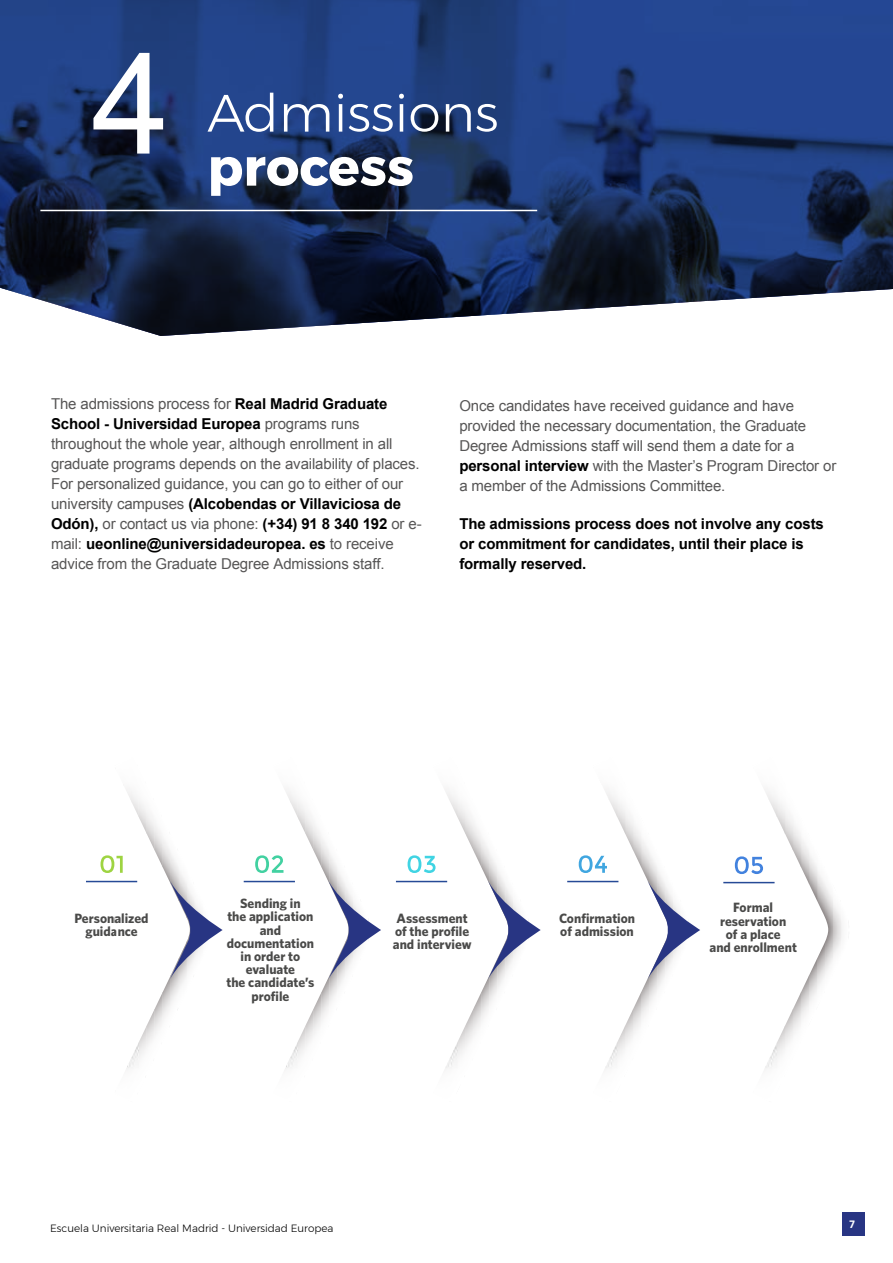
<style>
.page{position:relative;width:893px;height:1263px;background:#fff}
.page>*{position:absolute;margin:0;border:0;box-sizing:border-box;transform-origin:0 0}
.t1{font:140.7px "Arial";color:#fff}
.t2{font:300 52.5px "Montserrat";color:#fff}
.t3{font:700 52.5px "Montserrat";color:#fff}
.t4{font:15px/20.1px "Arial";letter-spacing:-.01em;color:#575656}
.t5{font:700 15px/20px "Arial";letter-spacing:-.01em;color:#000}
.t6{font:700 13.5px/13.2px "Whitney";color:#4a4a49;text-align:center}
.t7{font:700 12px "Calibri";color:#fff}
.t8{font:300 10.5px "Montserrat";color:#000}
.s1{font-weight:700;color:#000}
</style>
<div class="page">
<div style="left:842px;top:1212px;width:22px;height:23px;background:#283583"></div>
<svg style="left:0;top:0;width:893px;height:336px;background:#2b4171"></svg>
<hr style="left:40px;top:210px;width:497px;height:1px;background:#fff">
<img style="left:139px;top:1028px;width:7px;height:30px">
<img style="left:146px;top:1011px;width:8px;height:36px">
<svg style="left:127px;top:1059px;width:11px;height:9px"></svg>
<img style="left:131px;top:1042px;width:8px;height:17px">
<img style="left:154px;top:994px;width:8px;height:41px">
<img style="left:162px;top:979px;width:9px;height:43px">
<img style="left:179px;top:981px;width:5px;height:8px">
<img style="left:179px;top:870px;width:6px;height:9px">
<img style="left:162px;top:839px;width:9px;height:41px">
<img style="left:154px;top:824px;width:9px;height:43px">
<img style="left:147px;top:812px;width:8px;height:38px">
<img style="left:139px;top:801px;width:8px;height:33px">
<img style="left:131px;top:791px;width:8px;height:26px">
<img style="left:126px;top:789px;width:5px;height:11px">
<img style="left:297px;top:1027px;width:8px;height:31px">
<img style="left:305px;top:1010px;width:8px;height:37px">
<svg style="left:286px;top:1059px;width:11px;height:9px"></svg>
<img style="left:290px;top:1044px;width:7px;height:15px">
<img style="left:313px;top:993px;width:8px;height:42px">
<img style="left:321px;top:981px;width:8px;height:40px">
<img style="left:337px;top:981px;width:5px;height:17px">
<img style="left:338px;top:871px;width:5px;height:8px">
<img style="left:330px;top:854px;width:8px;height:25px">
<img style="left:321px;top:839px;width:9px;height:40px">
<img style="left:313px;top:822px;width:9px;height:45px">
<img style="left:306px;top:812px;width:7px;height:37px">
<img style="left:297px;top:800px;width:9px;height:34px">
<img style="left:289px;top:791px;width:8px;height:24px">
<img style="left:285px;top:789px;width:4px;height:9px">
<img style="left:457px;top:1027px;width:8px;height:31px">
<img style="left:465px;top:1010px;width:8px;height:37px">
<svg style="left:445px;top:1059px;width:12px;height:9px"></svg>
<img style="left:450px;top:1044px;width:7px;height:15px">
<img style="left:473px;top:993px;width:8px;height:42px">
<img style="left:481px;top:980px;width:8px;height:41px">
<img style="left:497px;top:981px;width:5px;height:17px">
<img style="left:498px;top:871px;width:5px;height:8px">
<img style="left:489px;top:852px;width:9px;height:27px">
<img style="left:481px;top:837px;width:8px;height:42px">
<img style="left:473px;top:822px;width:8px;height:44px">
<img style="left:465px;top:810px;width:8px;height:39px">
<img style="left:457px;top:800px;width:8px;height:33px">
<img style="left:449px;top:791px;width:8px;height:25px">
<img style="left:445px;top:789px;width:4px;height:9px">
<img style="left:617px;top:1026px;width:8px;height:32px">
<img style="left:625px;top:1009px;width:8px;height:38px">
<svg style="left:605px;top:1059px;width:12px;height:9px"></svg>
<img style="left:609px;top:1043px;width:8px;height:16px">
<img style="left:633px;top:993px;width:8px;height:42px">
<img style="left:641px;top:981px;width:8px;height:39px">
<img style="left:657px;top:981px;width:5px;height:9px">
<img style="left:641px;top:838px;width:8px;height:41px">
<img style="left:633px;top:823px;width:8px;height:44px">
<img style="left:625px;top:810px;width:8px;height:40px">
<img style="left:617px;top:800px;width:8px;height:33px">
<img style="left:609px;top:791px;width:8px;height:25px">
<img style="left:605px;top:789px;width:4px;height:10px">
<img style="left:777px;top:1026px;width:8px;height:32px">
<img style="left:785px;top:1009px;width:8px;height:38px">
<svg style="left:765px;top:1059px;width:12px;height:9px"></svg>
<img style="left:769px;top:1043px;width:8px;height:16px">
<img style="left:793px;top:992px;width:8px;height:43px">
<img style="left:801px;top:976px;width:8px;height:44px">
<img style="left:809px;top:959px;width:8px;height:45px">
<img style="left:817px;top:942px;width:8px;height:47px">
<img style="left:825px;top:884px;width:8px;height:90px">
<img style="left:841px;top:921px;width:2px;height:18px">
<img style="left:817px;top:869px;width:8px;height:48px">
<img style="left:809px;top:853px;width:8px;height:48px">
<img style="left:801px;top:838px;width:8px;height:46px">
<img style="left:793px;top:823px;width:8px;height:44px">
<img style="left:785px;top:810px;width:8px;height:40px">
<img style="left:777px;top:800px;width:8px;height:34px">
<img style="left:769px;top:791px;width:8px;height:26px">
<img style="left:764px;top:789px;width:5px;height:10px">
<svg style="left:169px;top:879px;width:54px;height:102px"></svg>
<svg style="left:327px;top:879px;width:54px;height:102px"></svg>
<svg style="left:487px;top:879px;width:54px;height:102px"></svg>
<svg style="left:646px;top:879px;width:54px;height:102px"></svg>
<svg style="left:101px;top:855px;width:22px;height:18px"></svg>
<hr style="left:86px;top:881px;width:51px;height:1px;background:#264a96">
<svg style="left:255px;top:855px;width:28px;height:18px"></svg>
<hr style="left:244px;top:881px;width:51px;height:1px;background:#264a96">
<svg style="left:408px;top:855px;width:28px;height:18px"></svg>
<hr style="left:396px;top:881px;width:51px;height:1px;background:#264a96">
<svg style="left:579px;top:855px;width:28px;height:18px"></svg>
<hr style="left:567px;top:881px;width:51px;height:1px;background:#264a96">
<svg style="left:735px;top:856px;width:28px;height:18px"></svg>
<hr style="left:723px;top:882px;width:52px;height:1px;background:#264a96">
<h1 class="t1" style="left:92px;top:12px;width:80px">4</h1>
<h2 class="t2" style="left:207px;top:74px;width:293px">Admissions</h2>
<h2 class="t3" style="left:207px;top:125px;width:208px">process</h2>
<p class="t4" style="left:51px;top:394px;width:372px">The admissions process for <span class="s1">Real Madrid Graduate School - Universidad Europea</span> programs runs throughout the whole year, although enrollment in all graduate programs depends on the availability of places.<br>For personalized guidance, you can go to either of our university campuses <span class="s1">(Alcobendas or Villaviciosa de Odón),</span> or contact us via phone: <span class="s1">(+34) 91 8 340 192</span> or e&shy;mail: <span class="s1">ueonline@universidadeuropea. es</span> to receive advice from the Graduate Degree Admissions staff.</p>
<p class="t4" style="left:459px;top:396px;width:378px">Once candidates have received guidance and have provided the necessary documentation, the Graduate Degree Admissions staff will send them a date for a <span class="s1">personal interview</span> with the Master’s Program Director or a member of the Admissions Committee.</p>
<p class="t5" style="left:459px;top:514px;width:366px">The admissions process does not involve any costs or commitment for candidates, until their place is formally reserved.</p>
<p class="t6" style="left:75px;top:911px;width:75px">Personalized guidance</p>
<p class="t6" style="left:226px;top:896px;width:89px">Sending in<br>the application and documentation in order to evaluate<br>the candidate’s profile</p>
<p class="t6" style="left:393px;top:911px;width:80px;text-align:left">Assessment of the profile and interview</p>
<p class="t6" style="left:559px;top:911px;width:78px;text-align:left">Confirmation of admission</p>
<p class="t6" style="left:709px;top:901px;width:89px">Formal reservation<br>of a place<br>and enrollment</p>
<p class="t8" style="left:50px;top:1221px;width:285px">Escuela Universitaria Real Madrid - Universidad Europea</p>
<p class="t7" style="left:849px;top:1216px;width:8px">7</p>
</div>
